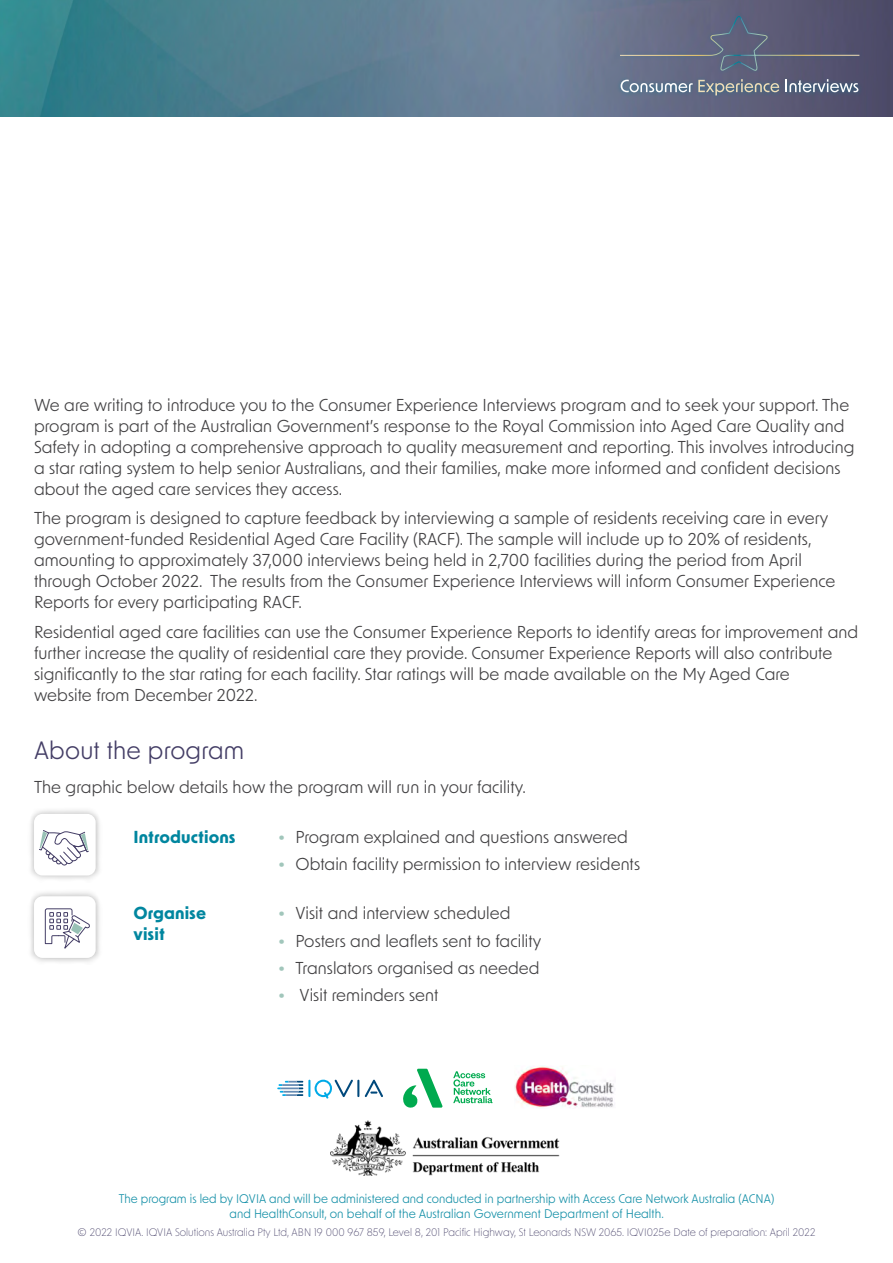
<style>
.page{position:relative;width:893px;height:1263px;background:#fff}
.page>*{position:absolute;margin:0;border:0;box-sizing:border-box;transform-origin:0 0}
.Head_2{font:24px "New Order";letter-spacing:.01em;color:#443e66}
.Body_Text{font:16.5px/21px "New Order";letter-spacing:.005em;color:#414042}
.Bullet_Text_1{font:16.5px "New Order";letter-spacing:.005em;color:#414042}
.Body_Text-2{font:700 16.5px/21px "New Order";letter-spacing:.005em;color:#00869f}
.Footnote_White{font:12px/15px "New Order";letter-spacing:.005em;color:#138fa7;text-align:center}
.Footnote_White-2{font:300 10.5px "New Order";letter-spacing:.005em;color:#443e66}
.s1{font-weight:700;color:#a1c6bb}
</style>
<div class="page">
<div style="left:27px;top:807px;width:75px;height:75px;background:#000;opacity:.3"></div>
<div style="left:34px;top:814px;width:62px;height:61px;background:#fff;border-radius:9px"></div>
<svg style="left:39px;top:830px;width:50px;height:36px"></svg>
<div style="left:27px;top:889px;width:75px;height:76px;background:#000;opacity:.3"></div>
<div style="left:34px;top:896px;width:62px;height:62px;background:#fff;border-radius:9px"></div>
<svg style="left:45px;top:908px;width:45px;height:41px"></svg>
<img style="left:0;top:0;width:893px;height:117px">
<div style="left:616px;top:11px;width:248px;height:89px;background:#007e97;opacity:.5"></div>
<svg style="left:621px;top:79px;width:158px;height:16px"></svg>
<svg style="left:785px;top:79px;width:73px;height:13px"></svg>
<svg style="left:620px;top:15px;width:240px;height:57px"></svg>
<svg style="left:403px;top:1069px;width:90px;height:39px"></svg>
<svg style="left:365px;top:1080px;width:18px;height:17px"></svg>
<svg style="left:277px;top:1079px;width:82px;height:20px"></svg>
<img style="left:515px;top:1065px;width:99px;height:43px">
<img style="left:330px;top:1120px;width:230px;height:55px">
<p class="Body_Text" style="left:34px;top:394px;width:822px">We are writing to introduce you to the Consumer Experience Interviews program and to seek your support. The program is part of the Australian Government’s response to the Royal Commission into Aged Care Quality and Safety in adopting a comprehensive approach to quality measurement and reporting. This involves introducing a star rating system to help senior Australians, and their families, make more informed and confident decisions about the aged care services they access.</p>
<p class="Body_Text" style="left:34px;top:507px;width:803px">The program is designed to capture feedback by interviewing a sample of residents receiving care in every government-funded Residential Aged Care Facility (RACF). The sample will include up to 20% of residents, amounting to approximately 37,000 interviews being held in 2,700 facilities during the period from April through October 2022. The results from the Consumer Experience Interviews will inform Consumer Experience Reports for every participating RACF.</p>
<p class="Body_Text" style="left:34px;top:621px;width:826px">Residential aged care facilities can use the Consumer Experience Reports to identify areas for improvement and further increase the quality of residential care they provide. Consumer Experience Reports will also contribute significantly to the star rating for each facility. Star ratings will be made available on the My Aged Care<br>website from December 2022.</p>
<p class="Head_2" style="left:34px;top:735px;width:212px">About the program</p>
<p class="Body_Text" style="left:34px;top:776px;width:493px">The graphic below details how the program will run in your facility.</p>
<p class="Body_Text-2" style="left:134px;top:825px;width:104px">Introductions</p>
<p class="Bullet_Text_1" style="left:279px;top:826px;width:351px"><span class="s1">•</span> Program explained and questions answered</p>
<p class="Bullet_Text_1" style="left:279px;top:853px;width:363px"><span class="s1">•</span> Obtain facility permission to interview residents</p>
<p class="Body_Text-2" style="left:134px;top:902px;width:74px">Organise visit</p>
<p class="Bullet_Text_1" style="left:279px;top:902px;width:234px"><span class="s1">•</span> Visit and interview scheduled</p>
<p class="Bullet_Text_1" style="left:279px;top:930px;width:264px"><span class="s1">•</span> Posters and leaflets sent to facility</p>
<p class="Bullet_Text_1" style="left:279px;top:957px;width:263px"><span class="s1">•</span> Translators organised as needed</p>
<p class="Bullet_Text_1" style="left:279px;top:985px;width:162px"><span class="s1">•</span> Visit reminders sent</p>
<p class="Footnote_White" style="left:119px;top:1191px;width:657px">The program is led by IQVIA and will be administered and conducted in partnership with Access Care Network Australia (ACNA) and HealthConsult, on behalf of the Australian Government Department of Health.</p>
<p class="Footnote_White-2" style="left:78px;top:1226px;width:739px">© 2022 IQVIA. IQVIA Solutions Australia Pty Ltd, ABN 19 000 967 859, Level 8, 201 Pacific Highway, St Leonards NSW 2065. IQVI025e Date of preparation: April 2022</p>
</div>
